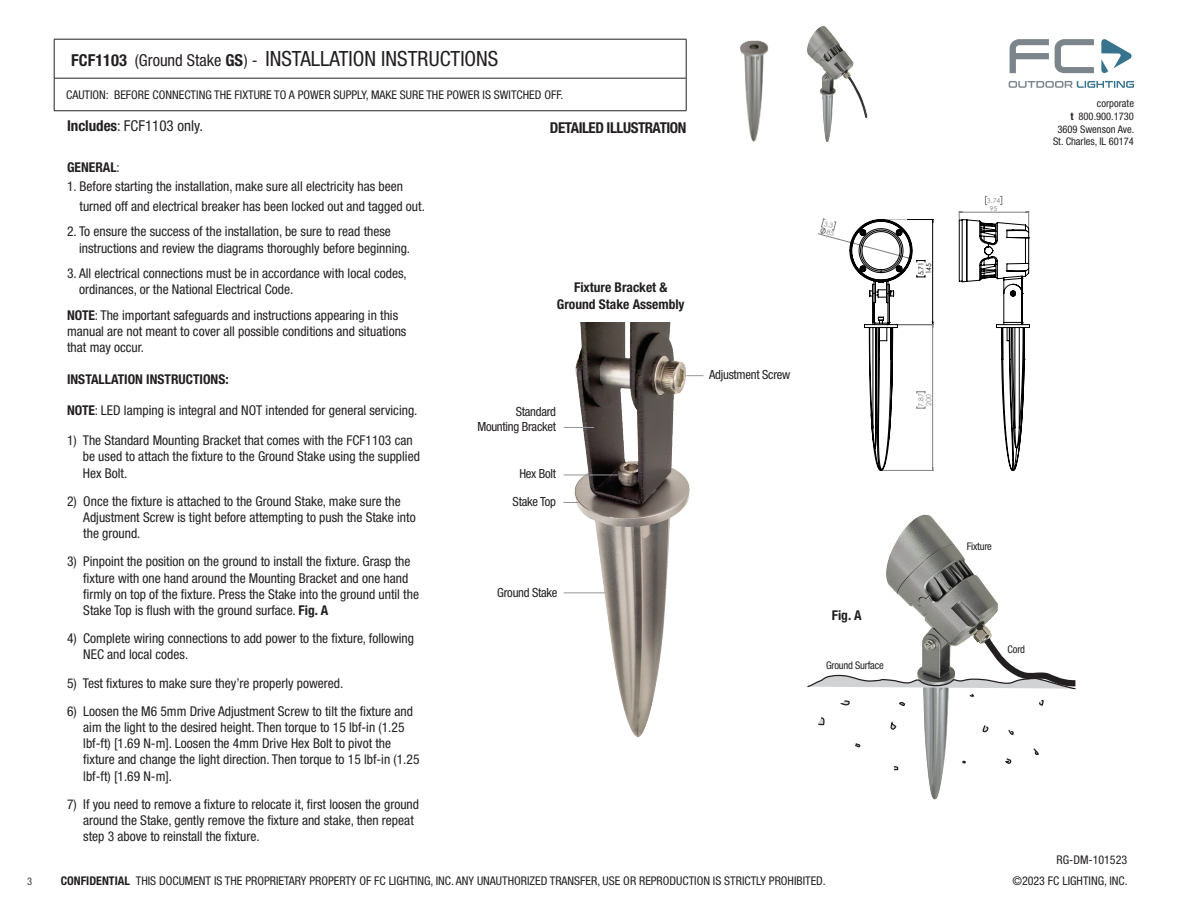
<style>
.page{position:relative;width:1188px;height:918px;background:#fff}
.page>*{position:absolute;margin:0;border:0;box-sizing:border-box;transform-origin:0 0}
.t1{font:condensed 21px "Helvetica Neue LT Std";color:#231f20}
.t2{font:condensed 15px "Helvetica Neue LT Std";color:#231f20}
.t3{font:700 condensed 15px "Helvetica Neue LT Std";letter-spacing:-.03em;color:#231f20}
.t4{font:condensed 13.5px/16.2px "Helvetica Neue LT Std";color:#231f20}
.t5{font:700 condensed 13.5px/16.2px "Helvetica Neue LT Std";color:#231f20;text-align:center}
.t6{font:condensed 12.6px "Helvetica Neue LT Std";letter-spacing:-.02em;color:#231f20}
.t7{font:condensed 12px "Helvetica Neue LT Std";color:#231f20}
.t8{font:condensed 10.5px/12.6px "Helvetica Neue LT Std";color:#231f20;text-align:right}
.t9{font:condensed 10.5px "Helvetica Neue LT Std";letter-spacing:-.02em;color:#231f20}
.t10{font:condensed 10.5px "Helvetica Neue LT Std";color:#3e3e3f}
.t11{font:6.9px/7.6px "Century Gothic";color:#808080}
.t12{font:6.9px/7.6px "Century Gothic";color:#000}
.s1{font-weight:700;font-size:16.5px}
.s2{font-size:16.5px}
.s3{font-weight:700}
.s4{font-weight:400}
</style>
<div class="page">
<svg style="left:1101px;top:39px;width:31px;height:34px"></svg>
<svg style="left:1010px;top:39px;width:39px;height:34px"></svg>
<svg style="left:1055px;top:39px;width:39px;height:34px"></svg>
<svg style="left:1009px;top:81px;width:125px;height:7px"></svg>
<hr style="left:54px;top:39px;width:632px;height:1px;background:#231f20">
<hr style="left:54px;top:39px;width:1px;height:39px;background:#231f20">
<hr style="left:686px;top:39px;width:1px;height:39px;background:#231f20">
<hr style="left:54px;top:78px;width:632px;height:1px;background:#231f20">
<hr style="left:54px;top:78px;width:1px;height:33px;background:#231f20">
<hr style="left:686px;top:78px;width:1px;height:33px;background:#231f20">
<hr style="left:54px;top:110px;width:632px;height:1px;background:#231f20">
<img style="left:740px;top:40px;width:29px;height:102px">
<img style="left:807px;top:26px;width:61px;height:115px">
<svg style="left:855px;top:743px;width:6px;height:5px"></svg>
<svg style="left:818px;top:717px;width:7px;height:9px"></svg>
<img style="left:886px;top:514px;width:112px;height:286px">
<svg style="left:890px;top:721px;width:7px;height:11px"></svg>
<svg style="left:893px;top:766px;width:6px;height:5px"></svg>
<svg style="left:981px;top:724px;width:8px;height:8px"></svg>
<svg style="left:1008px;top:729px;width:6px;height:6px"></svg>
<svg style="left:1005px;top:758px;width:7px;height:6px"></svg>
<svg style="left:1033px;top:748px;width:6px;height:7px"></svg>
<svg style="left:961px;top:760px;width:5px;height:5px"></svg>
<svg style="left:807px;top:632px;width:269px;height:76px"></svg>
<img style="left:566px;top:323px;width:133px;height:415px">
<hr style="left:564px;top:475px;width:54px;height:1px;background:#939598">
<svg style="left:563px;top:502px;width:16px;height:1px"></svg>
<hr style="left:564px;top:427px;width:30px;height:1px;background:#939598">
<svg style="left:686px;top:375px;width:17px;height:1px"></svg>
<hr style="left:564px;top:592px;width:41px;height:1px;background:#939598">
<svg style="left:1000px;top:196px;width:3px;height:9px"></svg>
<svg style="left:959px;top:211px;width:71px;height:260px"></svg>
<svg style="left:818px;top:219px;width:115px;height:252px"></svg>
<p class="t10" style="left:27px;top:875px;width:7px">3</p>
<p class="t1" style="left:71px;top:47px;width:429px"><span class="s1">FCF1103</span> <span class="s2">(Ground Stake</span> <span class="s1">GS</span><span class="s2">) -</span> INSTALLATION INSTRUCTIONS</p>
<p class="t7" style="left:66px;top:88px;width:499px">CAUTION: BEFORE CONNECTING THE FIXTURE TO A POWER SUPPLY, MAKE SURE THE POWER IS SWITCHED OFF.</p>
<p class="t2" style="left:67px;top:117px;width:137px"><span class="s3">Includes</span>: FCF1103 only.</p>
<p class="t3" style="left:550px;top:118px;width:138px">DETAILED ILLUSTRATION</p>
<p class="t5" style="left:67px;top:159px;width:54px">GENERAL<span class="s4">:</span></p>
<p class="t4" style="left:80px;top:177px;width:347px;line-height:19.6px;text-indent:-12px">1. Before starting the installation, make sure all electricity has been turned off and electrical breaker has been locked out and tagged out.</p>
<p class="t4" style="left:79px;top:223px;width:333px;text-indent:-12px">2. To ensure the success of the installation, be sure to read these instructions and review the diagrams thoroughly before beginning.</p>
<p class="t4" style="left:79px;top:265px;width:329px;text-indent:-12px">3. All electrical connections must be in accordance with local codes, ordinances, or the National Electrical Code.</p>
<p class="t4" style="left:67px;top:307px;width:341px"><span class="s3">NOTE</span>: The important safeguards and instructions appearing in this manual are not meant to cover all possible conditions and situations that may occur.</p>
<p class="t5" style="left:67px;top:371px;width:163px">INSTALLATION INSTRUCTIONS:</p>
<p class="t4" style="left:67px;top:402px;width:352px"><span class="s3">NOTE</span>: LED lamping is integral and NOT intended for general servicing.</p>
<p class="t4" style="left:83px;top:432px;width:339px;text-indent:-16px">1) The Standard Mounting Bracket that comes with the FCF1103 can be used to attach the fixture to the Ground Stake using the supplied<br>Hex Bolt.</p>
<p class="t4" style="left:83px;top:493px;width:334px;text-indent:-16px">2) Once the fixture is attached to the Ground Stake, make sure the<br>Adjustment Screw is tight before attempting to push the Stake into the ground.</p>
<p class="t4" style="left:83px;top:554px;width:337px;text-indent:-16px">3) Pinpoint the position on the ground to install the fixture. Grasp the fixture with one hand around the Mounting Bracket and one hand firmly on top of the fixture. Press the Stake into the ground until the Stake Top is flush with the ground surface. <span class="s3">Fig. A</span></p>
<p class="t4" style="left:83px;top:630px;width:332px;text-indent:-16px">4) Complete wiring connections to add power to the fixture, following<br>NEC and local codes.</p>
<p class="t4" style="left:67px;top:675px;width:278px">5) Test fixtures to make sure they’re properly powered.</p>
<p class="t4" style="left:83px;top:703px;width:338px;text-indent:-16px">6) Loosen the M6 5mm Drive Adjustment Screw to tilt the fixture and aim the light to the desired height. Then torque to 15 lbf-in (1.25 lbf-ft) [1.69 N-m]. Loosen the 4mm Drive Hex Bolt to pivot the fixture and change the light direction. Then torque to 15 lbf-in (1.25 lbf-ft) [1.69 N-m].</p>
<p class="t4" style="left:83px;top:796px;width:337px;text-indent:-16px">7) If you need to remove a fixture to relocate it, first loosen the ground around the Stake, gently remove the fixture and stake, then repeat step 3 above to reinstall the fixture.</p>
<p class="t5" style="left:557px;top:279px;width:129px">Fixture Bracket &amp;<br>Ground Stake Assembly</p>
<p class="t6" style="left:516px;top:404px;width:42px">Standard</p>
<p class="t6" style="left:477px;top:419px;width:80px">Mounting Bracket</p>
<p class="t6" style="left:519px;top:466px;width:38px">Hex Bolt</p>
<p class="t6" style="left:513px;top:494px;width:45px">Stake Top</p>
<p class="t6" style="left:497px;top:585px;width:62px">Ground Stake</p>
<p class="t6" style="left:709px;top:367px;width:83px">Adjustment Screw</p>
<p class="t11" style="left:830px;top:221px;width:9px;text-indent:-5px;rotate:15deg">3.3<br>85</p>
<p class="t5" style="left:832px;top:607px;width:31px">Fig. A</p>
<p class="t9" style="left:826px;top:659px;width:59px">Ground Surface</p>
<p class="t12" style="left:917px;top:275px;width:15px;rotate:-90deg">5.71<br>145</p>
<p class="t11" style="left:917px;top:407px;width:15px;rotate:-90deg">7.87<br>200</p>
<p class="t11" style="left:987px;top:197px;width:15px;text-align:center">3.74<br>95</p>
<p class="t8" style="left:1053px;top:97px;width:83px">corporate<br><span class="s3">t</span> 800.900.1730<br>3609 Swenson Ave.<br>St. Charles, IL 60174</p>
<p class="t9" style="left:967px;top:540px;width:27px">Fixture</p>
<p class="t8" style="left:1008px;top:643px;width:19px">Cord</p>
<p class="t7" style="left:1056px;top:853px;width:72px">RG-DM-101523</p>
<p class="t7" style="left:61px;top:873px;width:767px"><span class="s3">CONFIDENTIAL</span> THIS DOCUMENT IS THE PROPRIETARY PROPERTY OF FC LIGHTING, INC. ANY UNAUTHORIZED TRANSFER, USE OR REPRODUCTION IS STRICTLY PROHIBITED.</p>
<p class="t7" style="left:1012px;top:873px;width:117px">©2023 FC LIGHTING, INC.</p>
</div>
